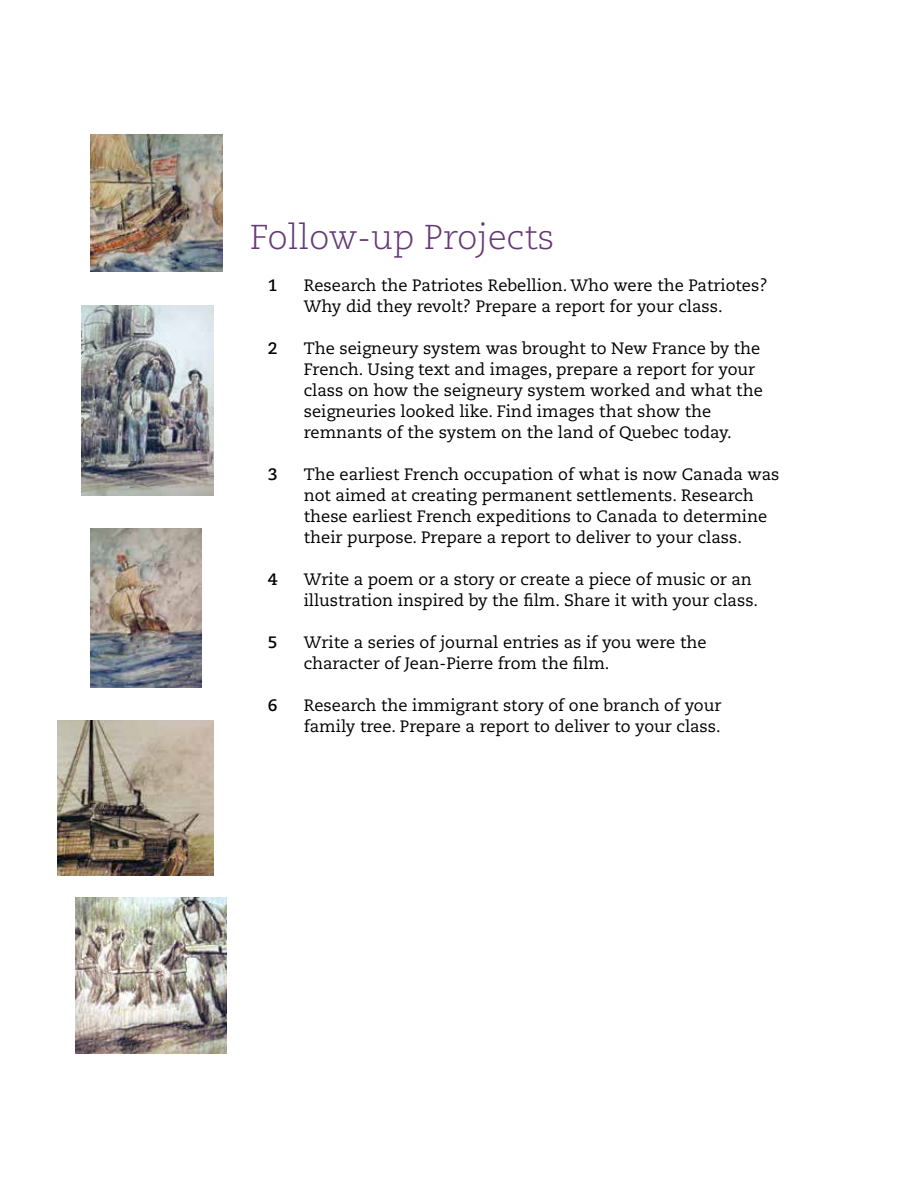
<style>
.page{position:relative;width:918px;height:1188px;background:#fff}
.page>*{position:absolute;margin:0;border:0;box-sizing:border-box;transform-origin:0 0}
.t1{font:300 34.5px "Caecilia";color:#653976}
.t2{font:16.5px/21px "Caecilia";color:#000}
.t3{font:700 16.5px "Caecilia";color:#000}
</style>
<div class="page">
<img style="left:82px;top:305px;width:132px;height:190px">
<img style="left:90px;top:134px;width:132px;height:138px">
<img style="left:75px;top:897px;width:152px;height:157px">
<img style="left:58px;top:720px;width:156px;height:156px">
<img style="left:90px;top:529px;width:112px;height:158px">
<h1 class="t1" style="left:250px;top:218px;width:306px">Follow-up Projects</h1>
<p class="t3" style="left:268px;top:276px;width:11px">1</p>
<p class="t2" style="left:304px;top:275px;width:465px">Research the Patriotes Rebellion. Who were the Patriotes?<br>Why did they revolt? Prepare a report for your class.</p>
<p class="t3" style="left:268px;top:339px;width:11px">2</p>
<p class="t2" style="left:304px;top:338px;width:461px">The seigneury system was brought to New France by the French. Using text and images, prepare a report for your class on how the seigneury system worked and what the seigneuries looked like. Find images that show the remnants of the system on the land of Quebec today.</p>
<p class="t3" style="left:268px;top:465px;width:11px">3</p>
<p class="t2" style="left:304px;top:464px;width:477px">The earliest French occupation of what is now Canada was not aimed at creating permanent settlements. Research these earliest French expeditions to Canada to determine their purpose. Prepare a report to deliver to your class.</p>
<p class="t3" style="left:268px;top:570px;width:11px">4</p>
<p class="t2" style="left:304px;top:569px;width:456px">Write a poem or a story or create a piece of music or an illustration inspired by the film. Share it with your class.</p>
<p class="t3" style="left:268px;top:633px;width:11px">5</p>
<p class="t2" style="left:304px;top:632px;width:404px">Write a series of journal entries as if you were the character of Jean-Pierre from the film.</p>
<p class="t3" style="left:268px;top:696px;width:11px">6</p>
<p class="t2" style="left:304px;top:695px;width:419px">Research the immigrant story of one branch of your family tree. Prepare a report to deliver to your class.</p>
</div>
